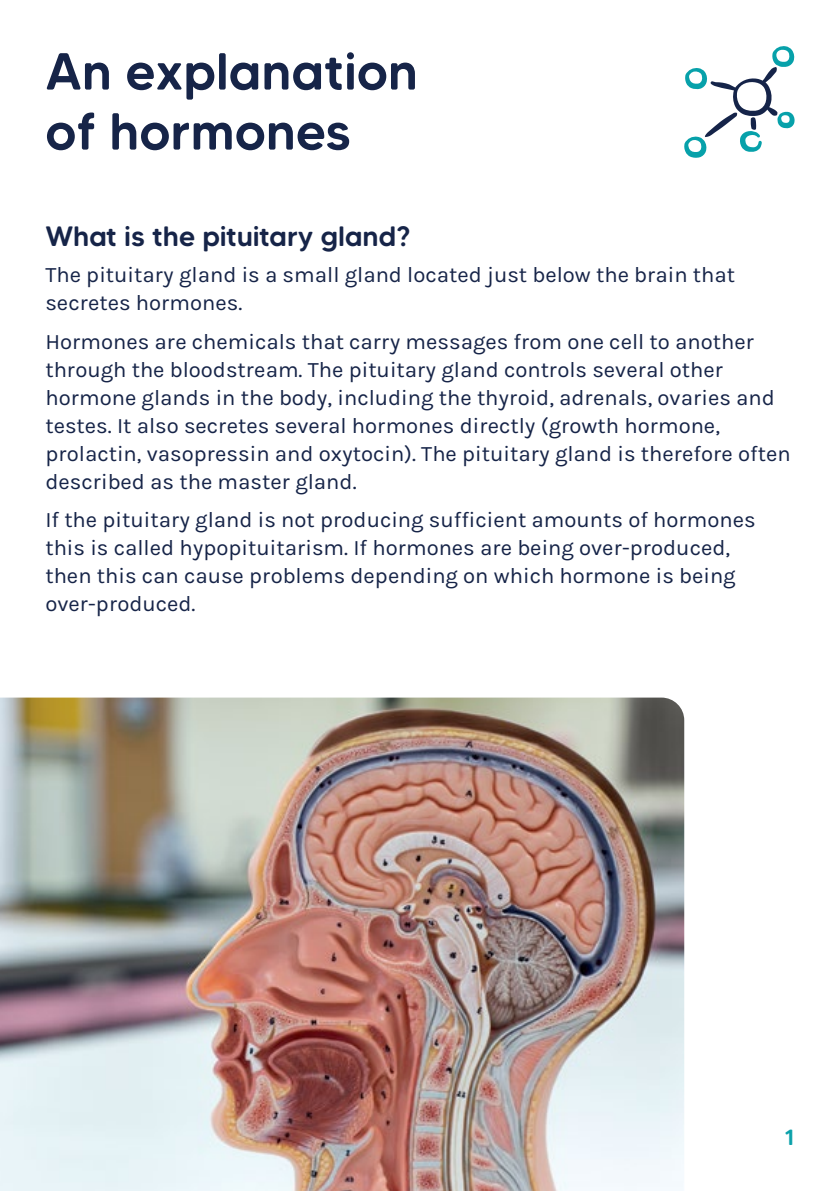
<style>
.page{position:relative;width:840px;height:1191px;background:#fff}
.page>*{position:absolute;margin:0;border:0;box-sizing:border-box;transform-origin:0 0}
.t1{font:500 52px/60px "MADE Tommy Soft";color:#162448}
.t2{font:500 28px "MADE Tommy Soft";color:#162448}
.t3{font:22px/28px "Karla";color:#162448}
.t4{font:500 22px "MADE Tommy Soft";color:#0ca1aa}
</style>
<div class="page">
<svg style="left:684px;top:46px;width:110px;height:112px"></svg>
<img style="left:0;top:697px;width:683px;height:494px">
<h1 class="t1" style="left:45px;top:41px;width:374px">An explanation of hormones</h1>
<p class="t2" style="left:45px;top:219px;width:366px">What is the pituitary gland?</p>
<p class="t3" style="left:45px;top:261px;width:690px">The pituitary gland is a small gland located just below the brain that secretes hormones.</p>
<p class="t3" style="left:45px;top:327px;width:746px">Hormones are chemicals that carry messages from one cell to another through the bloodstream. The pituitary gland controls several other hormone glands in the body, including the thyroid, adrenals, ovaries and testes. It also secretes several hormones directly (growth hormone, prolactin, vasopressin and oxytocin). The pituitary gland is therefore often described as the master gland.</p>
<p class="t3" style="left:45px;top:505px;width:711px">If the pituitary gland is not producing sufficient amounts of hormones this is called hypopituitarism. If hormones are being over-produced, then this can cause problems depending on which hormone is being over-produced.</p>
<p class="t4" style="left:784px;top:1123px;width:11px">1</p>
</div>
